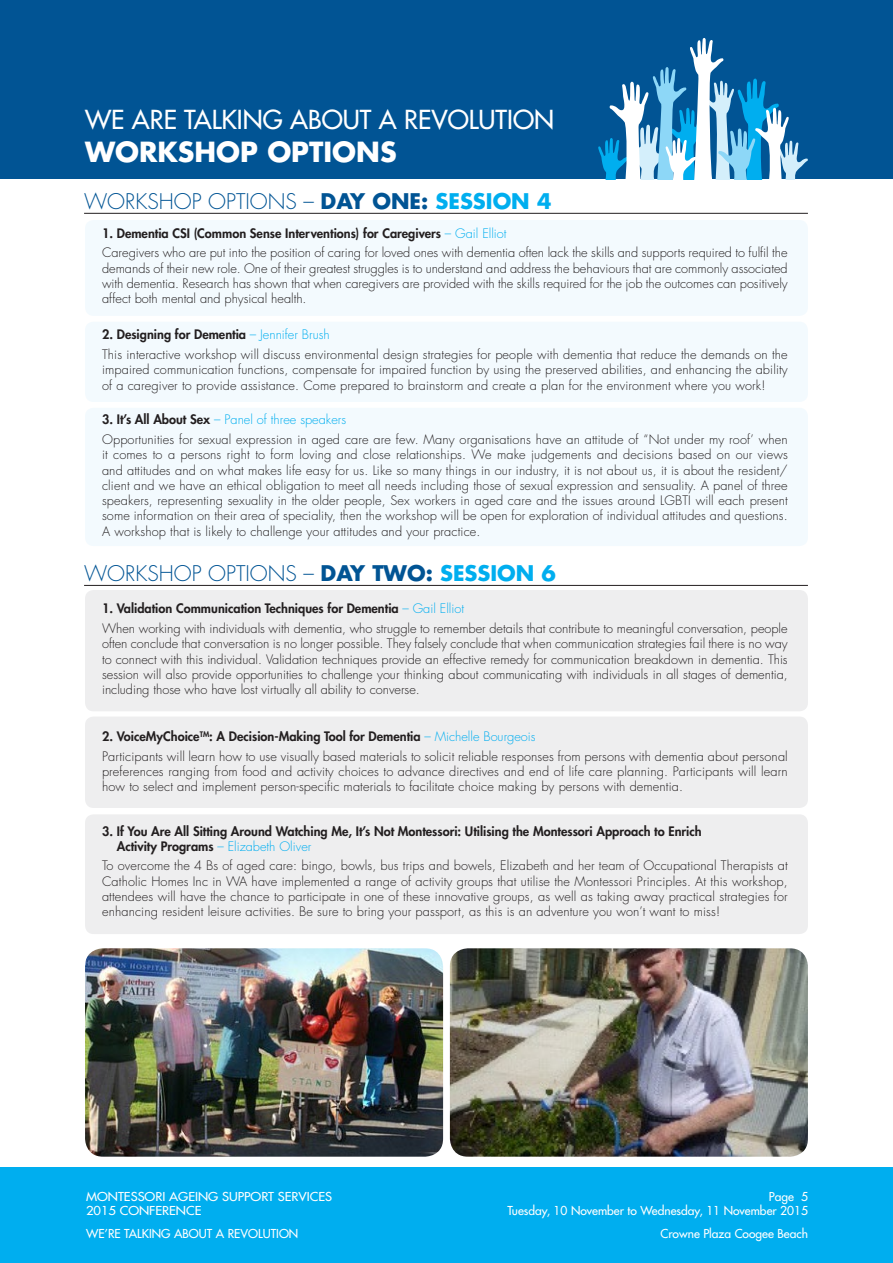
<style>
.page{position:relative;width:893px;height:1263px;background:#fff}
.page>*{position:absolute;margin:0;border:0;box-sizing:border-box;transform-origin:0 0}
.t1{font:700 27px "Futura Std";color:#fff}
.t2{font:500 25.5px "Futura Std";color:#fff}
.t3{font:300 21px "Futura Std";color:#015494}
.t4{font:300 12.75px/15.3px "Futura Std";letter-spacing:.01em;color:#231f20}
.t5{font:800 12.75px/15.3px "Futura Std";color:#231f20}
.t6{font:500 12px/14.4px "Futura Std";color:#fff;text-align:right}
.t7{font:500 12px/14.4px "Futura Std";color:#fff;scale:1.08 1}
.s1{font-weight:700}
.s2{font-weight:700;color:#00aeef}
.s3{font-weight:800}
.s4{color:#00aeef}
.s5{font-weight:300;color:#00aeef}
</style>
<div class="page">
<div style="left:0;top:1167px;width:893px;height:96px;background:#00aeef"></div>
<div style="left:0;top:0;width:893px;height:179px;background:#015494"></div>
<svg style="left:598px;top:38px;width:210px;height:141px"></svg>
<hr style="left:84px;top:213px;width:724px;height:1px;background:#231f20">
<hr style="left:84px;top:585px;width:724px;height:1px;background:#231f20">
<div style="left:85px;top:220px;width:723px;height:96px;background:#f3fafe;border-radius:9px"></div>
<div style="left:85px;top:590px;width:723px;height:121px;background:#eeeeef;border-radius:9px"></div>
<div style="left:85px;top:322px;width:723px;height:80px;background:#f3fafe;border-radius:9px"></div>
<div style="left:85px;top:716px;width:723px;height:92px;background:#eeeeef;border-radius:9px"></div>
<div style="left:85px;top:408px;width:723px;height:138px;background:#f3fafe;border-radius:9px"></div>
<div style="left:85px;top:814px;width:723px;height:120px;background:#eeeeef;border-radius:9px"></div>
<img style="left:85px;top:948px;width:358px;height:209px">
<img style="left:450px;top:948px;width:358px;height:209px">
<h2 class="t2" style="left:85px;top:104px;width:471px">WE ARE TALKING ABOUT A REVOLUTION</h2>
<h1 class="t1" style="left:85px;top:133px;width:313px">WORKSHOP OPTIONS</h1>
<h3 class="t3" style="left:84px;top:188px;width:469px">WORKSHOP OPTIONS – <span class="s1">DAY ONE:</span> <span class="s2">SESSION 4</span></h3>
<p class="t4" style="left:102px;top:224px;width:687px;line-height:19.5px"><span class="s3">1. Dementia CSI (Common Sense Interventions) for Caregivers</span> <span class="s4">– Gail Elliot<br></span>Caregivers who are put into the position of caring for loved ones with dementia often lack the skills and supports required to fulfil the</p>
<p class="t4" style="left:102px;top:261px;width:687px;text-align:justify">demands of their new role. One of their greatest struggles is to understand and address the behaviours that are commonly associated with dementia. Research has shown that when caregivers are provided with the skills required for the job the outcomes can positively affect both mental and physical health.</p>
<p class="t4" style="left:102px;top:325px;width:687px;line-height:19.5px"><span class="s3">2. Designing for Dementia</span> <span class="s4">– Jennifer Brush<br></span>This interactive workshop will discuss environmental design strategies for people with dementia that reduce the demands on the</p>
<p class="t4" style="left:102px;top:362px;width:687px">impaired communication functions, compensate for impaired function by using the preserved abilities, and enhancing the ability of a caregiver to provide assistance. Come prepared to brainstorm and create a plan for the environment where you work!</p>
<p class="t4" style="left:102px;top:410px;width:687px;line-height:19.5px"><span class="s3">3. It’s All About Sex</span> <span class="s4">– Panel of three speakers<br></span>Opportunities for sexual expression in aged care are few. Many organisations have an attitude of “Not under my roof’ when</p>
<p class="t4" style="left:102px;top:447px;width:687px;text-align:justify">it comes to a persons right to form loving and close relationships. We make judgements and decisions based on our views and attitudes and on what makes life easy for us. Like so many things in our industry, it is not about us, it is about the resident/ client and we have an ethical obligation to meet all needs including those of sexual expression and sensuality. A panel of three speakers, representing sexuality in the older people, Sex workers in aged care and the issues around LGBTI will each present some information on their area of speciality, then the workshop will be open for exploration of individual attitudes and questions.<br>A workshop that is likely to challenge your attitudes and your practice.</p>
<h3 class="t3" style="left:84px;top:560px;width:473px">WORKSHOP OPTIONS – <span class="s1">DAY TWO:</span> <span class="s2">SESSION 6</span></h3>
<p class="t4" style="left:102px;top:599px;width:687px;line-height:19.5px"><span class="s3">1. Validation Communication Techniques for Dementia</span> <span class="s4">– Gail Elliot<br></span>When working with individuals with dementia, who struggle to remember details that contribute to meaningful conversation, people</p>
<p class="t4" style="left:102px;top:636px;width:687px;text-align:justify">often conclude that conversation is no longer possible. They falsely conclude that when communication strategies fail there is no way to connect with this individual. Validation techniques provide an effective remedy for communication breakdown in dementia. This session will also provide opportunities to challenge your thinking about communicating with individuals in all stages of dementia, including those who have lost virtually all ability to converse.</p>
<p class="t4" style="left:102px;top:727px;width:687px;line-height:19.5px"><span class="s3">2. VoiceMyChoice</span><sup>TM</sup><span class="s3">: A Decision-Making Tool for Dementia</span> <span class="s4">– Michelle Bourgeois<br></span>Participants will learn how to use visually based materials to solicit reliable responses from persons with dementia about personal</p>
<p class="t4" style="left:102px;top:764px;width:687px">preferences ranging from food and activity choices to advance directives and end of life care planning. Participants will learn how to select and implement person-specific materials to facilitate choice making by persons with dementia.</p>
<p class="t5" style="left:117px;top:823px;width:586px;text-indent:-15px">3. If You Are All Sitting Around Watching Me, It’s Not Montessori: Utilising the Montessori Approach to Enrich<br>Activity Programs <span class="s5">– Elizabeth Oliver</span></p>
<p class="t4" style="left:102px;top:858px;width:687px;text-align:justify">To overcome the 4 Bs of aged care: bingo, bowls, bus trips and bowels, Elizabeth and her team of Occupational Therapists at Catholic Homes Inc in WA have implemented a range of activity groups that utilise the Montessori Principles. At this workshop, attendees will have the chance to participate in one of these innovative groups, as well as taking away practical strategies for enhancing resident leisure activities. Be sure to bring your passport, as this is an adventure you won’t want to miss!</p>
<p class="t7" style="left:86px;top:1189px;width:229px">MONTESSORI AGEING SUPPORT SERVICES<br>2015 CONFERENCE</p>
<p class="t6" style="left:86px;top:1226px;width:214px">WE’RE TALKING ABOUT A REVOLUTION</p>
<p class="t6" style="left:508px;top:1189px;width:302px">Page 5<br>Tuesday, 10 November to Wednesday, 11 November 2015</p>
<p class="t6" style="left:660px;top:1226px;width:149px">Crowne Plaza Coogee Beach</p>
</div>
